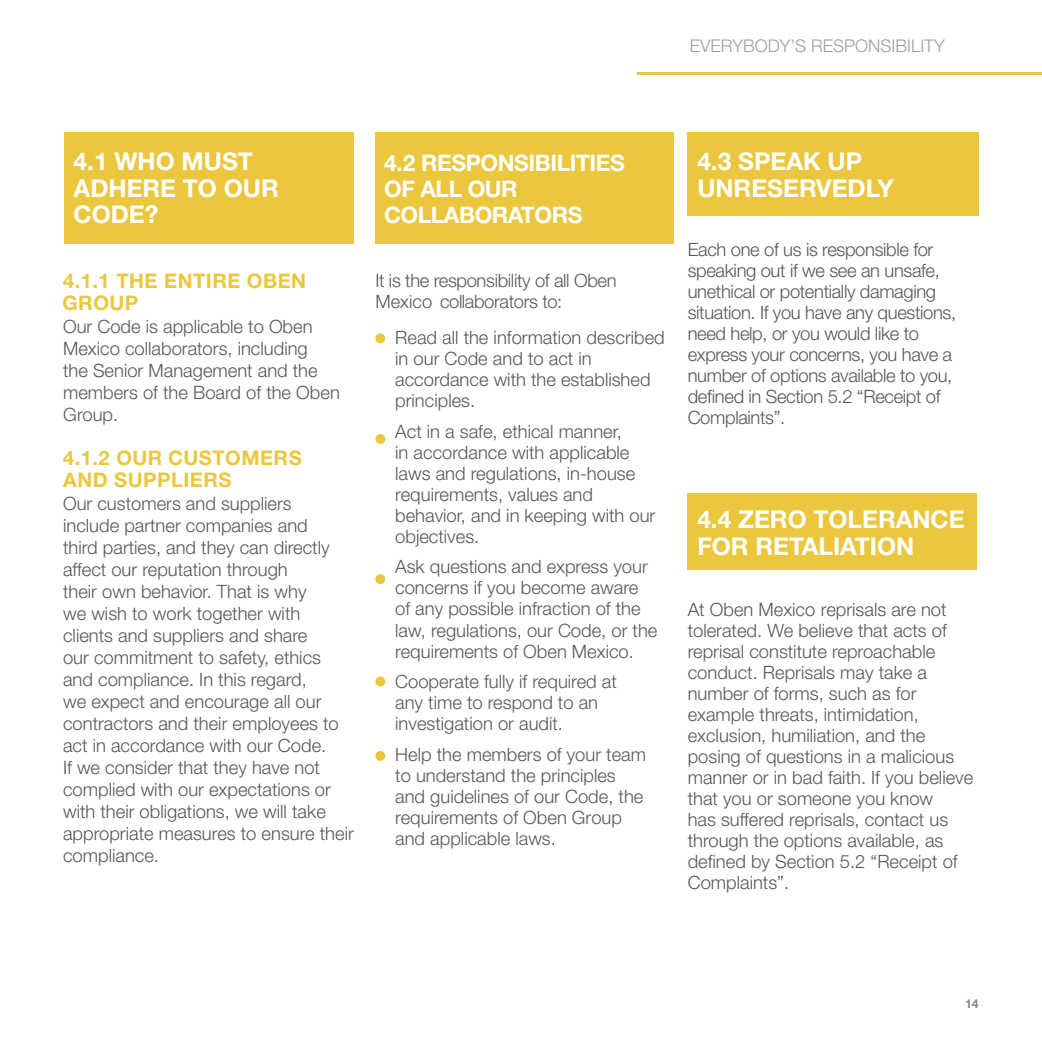
<style>
.page{position:relative;width:1042px;height:1042px;background:#fff}
.page>*{position:absolute;margin:0;border:0;box-sizing:border-box;transform-origin:0 0}
.t1{font:700 24.5px/26.2px "Helvetica Neue LT Std";color:#fff}
.t2{font:700 22.75px/26.2px "Helvetica Neue LT Std";letter-spacing:-.02em;color:#fff}
.t3{font:700 20.12px/22.1px "Helvetica Neue LT Std";letter-spacing:.025em;color:#ebc73e}
.t4{font:300 18.38px/21px "Helvetica Neue LT Std";color:#585757}
.t5{font:300 18.38px/21px "Helvetica Neue LT Std";letter-spacing:-.02em;color:#585757}
.t6{font:300 17.5px "Helvetica Neue LT Std";color:#9d9d9c}
.t7{font:700 12.25px "Helvetica Neue LT Std";color:#878787}
</style>
<div class="page">
<hr style="left:637px;top:72px;width:405px;height:3px;background:#ebc73e">
<div style="left:375px;top:333px;width:10px;height:10px;background:#ebc73e;border-radius:50%"></div>
<div style="left:375px;top:434px;width:10px;height:10px;background:#ebc73e;border-radius:50%"></div>
<div style="left:375px;top:574px;width:10px;height:10px;background:#ebc73e;border-radius:50%"></div>
<div style="left:375px;top:676px;width:10px;height:10px;background:#ebc73e;border-radius:50%"></div>
<div style="left:375px;top:751px;width:10px;height:10px;background:#ebc73e;border-radius:50%"></div>
<div style="left:64px;top:132px;width:289px;height:112px;background:#ebc73e"></div>
<div style="left:375px;top:132px;width:299px;height:112px;background:#ebc73e"></div>
<div style="left:688px;top:132px;width:291px;height:84px;background:#ebc73e"></div>
<div style="left:688px;top:493px;width:289px;height:77px;background:#ebc73e"></div>
<p class="t6" style="left:690px;top:35px;width:256px">EVERYBODY’S RESPONSIBILITY</p>
<h1 class="t1" style="left:74px;top:148px;width:207px">4.1 WHO MUST<br>ADHERE TO OUR<br>CODE?</h1>
<p class="t2" style="left:384px;top:149px;width:242px">4.2 RESPONSIBILITIES<br>OF ALL OUR<br>COLLABORATORS</p>
<p class="t3" style="left:63px;top:269px;width:245px">4.1.1 THE ENTIRE OBEN<br>GROUP</p>
<p class="t4" style="left:63px;top:315px;width:278px;line-height:22.1px">Our Code is applicable to Oben<br>Mexico collaborators, including<br>the Senior Management and the members of the Board of the Oben<br>Group.</p>
<p class="t3" style="left:63px;top:446px;width:240px;line-height:22.8px">4.1.2 OUR CUSTOMERS<br>AND SUPPLIERS</p>
<p class="t4" style="left:63px;top:491px;width:292px;line-height:22.1px">Our customers and suppliers<br>include partner companies and<br>third parties, and they can directly affect our reputation through<br>their own behavior. That is why<br>we wish to work together with clients and suppliers and share<br>our commitment to safety, ethics and compliance. In this regard,<br>we expect and encourage all our contractors and their employees to act in accordance with our Code.<br>If we consider that they have not complied with our expectations or with their obligations, we will take appropriate measures to ensure their compliance.</p>
<p class="t5" style="left:375px;top:269px;width:243px">It is the responsibility of all Oben<br>Mexico collaborators to:</p>
<p class="t4" style="left:395px;top:326px;width:271px">Read all the information described in our Code and to act in accordance with the established principles.</p>
<p class="t4" style="left:395px;top:420px;width:262px">Act in a safe, ethical manner,<br>in accordance with applicable laws and regulations, in-house requirements, values and behavior, and in keeping with our objectives.</p>
<p class="t4" style="left:395px;top:556px;width:264px">Ask questions and express your concerns if you become aware of any possible infraction of the law, regulations, our Code, or the requirements of Oben Mexico.</p>
<p class="t4" style="left:395px;top:671px;width:223px">Cooperate fully if required at any time to respond to an investigation or audit.</p>
<p class="t4" style="left:395px;top:744px;width:252px">Help the members of your team to understand the principles and guidelines of our Code, the requirements of Oben Group and applicable laws.</p>
<h1 class="t1" style="left:697px;top:148px;width:198px">4.3 SPEAK UP<br>UNRESERVEDLY</h1>
<p class="t5" style="left:688px;top:239px;width:270px">Each one of us is responsible for speaking out if we see an unsafe, unethical or potentially damaging situation. If you have any questions, need help, or you would like to express your concerns, you have a number of options available to you, defined in Section 5.2 “Receipt of<br>Complaints”.</p>
<h1 class="t1" style="left:697px;top:506px;width:269px">4.4 ZERO TOLERANCE<br>FOR RETALIATION</h1>
<p class="t4" style="left:688px;top:598px;width:287px">At Oben Mexico reprisals are not tolerated. We believe that acts of reprisal constitute reproachable conduct. Reprisals may take a number of forms, such as for example threats, intimidation, exclusion, humiliation, and the posing of questions in a malicious manner or in bad faith. If you believe that you or someone you know<br>has suffered reprisals, contact us through the options available, as defined by Section 5.2 “Receipt of<br>Complaints”.</p>
<p class="t7" style="left:965px;top:996px;width:15px">14</p>
</div>
